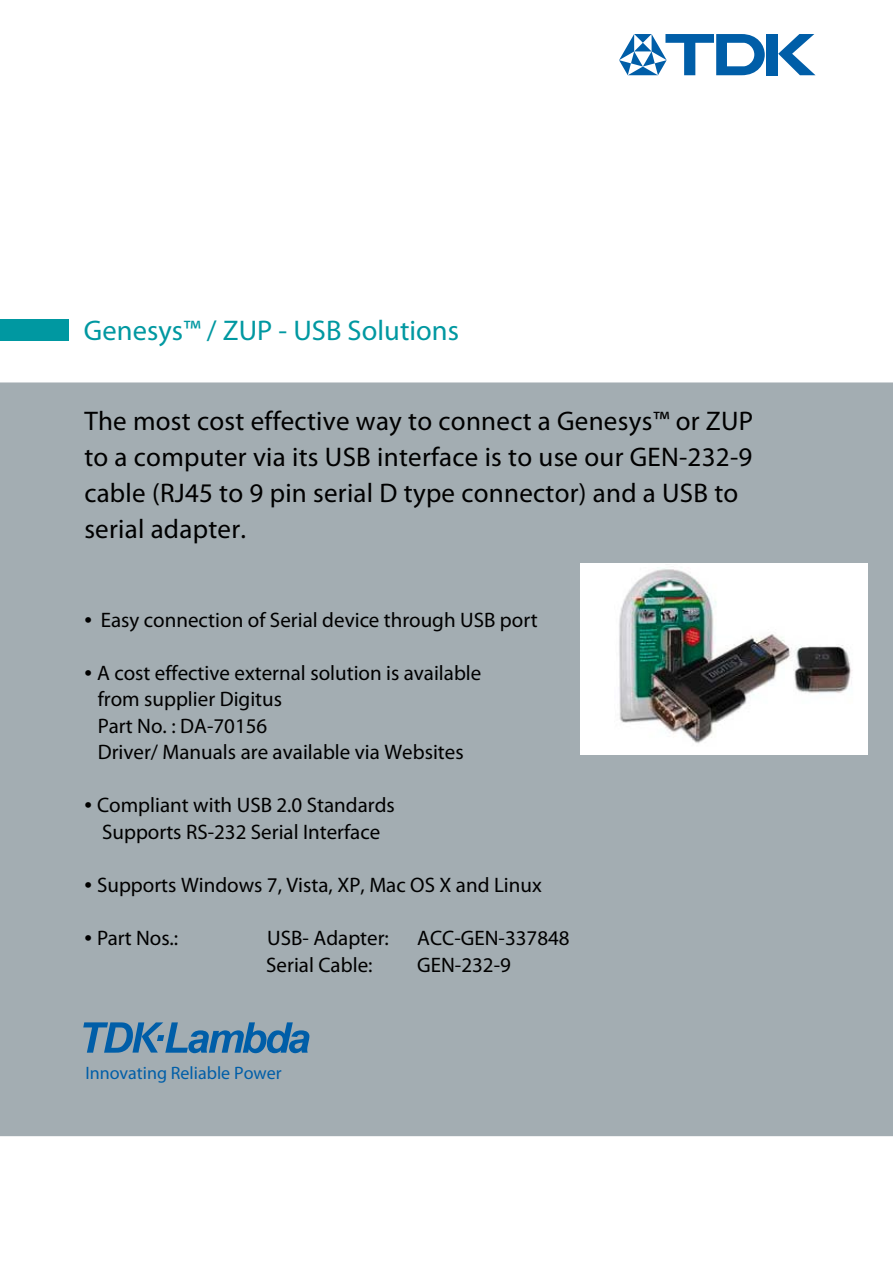
<style>
.page{position:relative;width:893px;height:1263px;background:#fff}
.page>*{position:absolute;margin:0;border:0;box-sizing:border-box;transform-origin:0 0}
.t1{font:28.5px "Myriad Pro";color:#0098a1}
.copy{font:27px/36px "Myriad Pro";letter-spacing:.01em;color:#000}
.t2{font:21px "Myriad Pro";color:#000}
.t3{font:18px "Myriad Pro";color:#005ea8}
.s1{font-size:27px}
</style>
<div class="page">
<hr style="left:0;top:1135px;width:893px;height:1px;background:#a3adb2">
<div style="left:767px;top:34px;width:11px;height:41px;background:#005ea8"></div>
<svg style="left:778px;top:34px;width:37px;height:41px"></svg>
<svg style="left:619px;top:34px;width:146px;height:41px"></svg>
<div style="left:0;top:383px;width:893px;height:752px;background:#a3adb2"></div>
<div style="left:0;top:319px;width:69px;height:21px;background:#0098a1"></div>
<svg style="left:83px;top:1022px;width:226px;height:31px"></svg>
<img style="left:580px;top:563px;width:287px;height:191px">
<p class="t1" style="left:84px;top:313px;width:377px">Genesys™ / ZUP - USB Solutions</p>
<p class="copy" style="left:84px;top:402px;width:670px">The most cost effective way to connect a Genesys™ or ZUP to a computer via its USB interface is to use our GEN-232-9 cable (RJ45 to 9 pin serial D type connector) and a USB to serial adapter.</p>
<p class="t2" style="left:84px;top:607px;width:455px"><span class="s1">•</span> Easy connection of Serial device through USB port</p>
<p class="t2" style="left:84px;top:660px;width:399px"><span class="s1">•</span> A cost effective external solution is available</p>
<p class="t2" style="left:98px;top:686px;width:186px">from supplier Digitus</p>
<p class="t2" style="left:98px;top:713px;width:171px">Part No. : DA-70156</p>
<p class="t2" style="left:98px;top:739px;width:368px">Driver/ Manuals are available via Websites</p>
<p class="t2" style="left:84px;top:792px;width:312px"><span class="s1">•</span> Compliant with USB 2.0 Standards</p>
<p class="t2" style="left:102px;top:819px;width:280px">Supports RS-232 Serial Interface</p>
<p class="t2" style="left:84px;top:872px;width:459px"><span class="s1">•</span> Supports Windows 7, Vista, XP, Mac OS X and Linux</p>
<p class="t2" style="left:84px;top:925px;width:95px"><span class="s1">•</span> Part Nos.:</p>
<p class="t2" style="left:267px;top:925px;width:123px">USB- Adapter:</p>
<p class="t2" style="left:417px;top:925px;width:154px">ACC-GEN-337848</p>
<p class="t2" style="left:266px;top:951px;width:108px">Serial Cable:</p>
<p class="t2" style="left:417px;top:951px;width:95px">GEN-232-9</p>
<p class="t3" style="left:85px;top:1061px;width:198px">Innovating Reliable Power</p>
</div>
